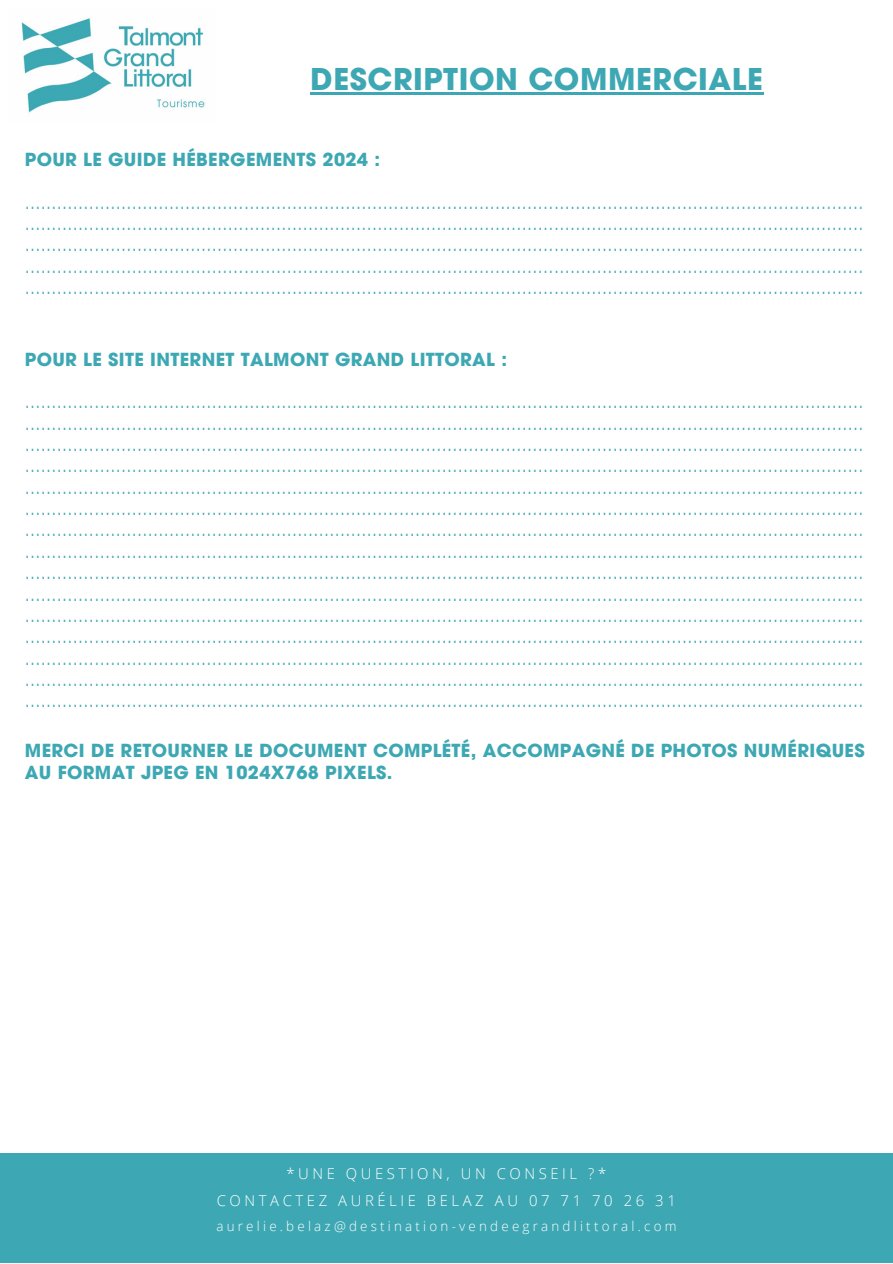
<style>
.page{position:relative;width:893px;height:1264px;background:#fff}
.page>*{position:absolute;margin:0;border:0;box-sizing:border-box;transform-origin:0 0}
.t1{font:700 30px "ITC Avant Garde Pro";letter-spacing:.02em;color:#3da8b3}
.t2{font:18px/21.3px "ITC Avant Garde Pro";color:#3da8b3;text-align:justify}
.t3{font:700 18px/21.3px "ITC Avant Garde Pro";letter-spacing:.02em;color:#3da8b3}
.t4{font:300 14.85px "Open Sans";letter-spacing:.24em;color:#fff}
.t5{font:300 13.35px "Open Sans";letter-spacing:.24em;color:#fff}
</style>
<div class="page">
<div style="left:0;top:1153px;width:892px;height:109px;background:#3da8b3"></div>
<hr style="left:310px;top:93px;width:453px;height:2px;background:#3da8b3">
<img style="left:21px;top:18px;width:184px;height:95px">
<p class="t1" style="left:310px;top:68px;width:454px">DESCRIPTION COMMERCIALE</p>
<p class="t3" style="left:25px;top:151px;width:356px">POUR LE GUIDE HÉBERGEMENTS 2024 :</p>
<p class="t2" style="left:25px;top:194px;width:840px">............................................................................................................................................................. ............................................................................................................................................................. ............................................................................................................................................................. ............................................................................................................................................................. .............................................................................................................................................................</p>
<p class="t3" style="left:25px;top:350px;width:483px">POUR LE SITE INTERNET TALMONT GRAND LITTORAL :</p>
<p class="t2" style="left:25px;top:393px;width:840px">............................................................................................................................................................. ............................................................................................................................................................. ............................................................................................................................................................. ............................................................................................................................................................. ............................................................................................................................................................. ............................................................................................................................................................. ............................................................................................................................................................. ............................................................................................................................................................. ............................................................................................................................................................. ............................................................................................................................................................. ............................................................................................................................................................. ............................................................................................................................................................. ............................................................................................................................................................. ............................................................................................................................................................. .............................................................................................................................................................</p>
<p class="t3" style="left:25px;top:742px;width:841px">MERCI DE RETOURNER LE DOCUMENT COMPLÉTÉ, ACCOMPAGNÉ DE PHOTOS NUMÉRIQUES<br>AU FORMAT JPEG EN 1024X768 PIXELS.</p>
<p class="t4" style="left:286px;top:1163px;width:321px">*UNE QUESTION, UN CONSEIL ?*</p>
<p class="t4" style="left:217px;top:1190px;width:460px">CONTACTEZ AURÉLIE BELAZ AU 07 71 70 26 31</p>
<p class="t5" style="left:216px;top:1216px;width:461px">aurelie.belaz@destination-vendeegrandlittoral.com</p>
</div>
